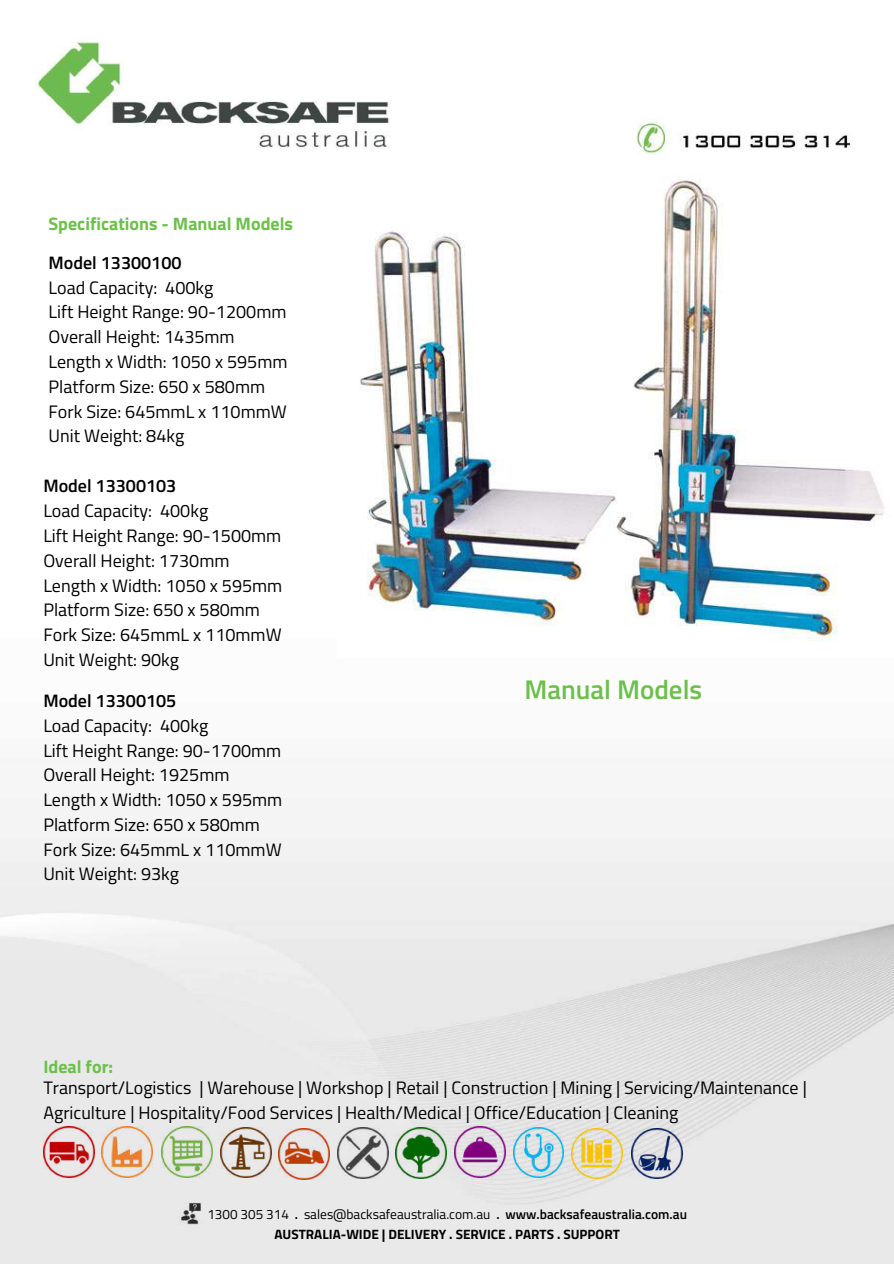
<style>
.page{position:relative;width:894px;height:1264px;background:#fff}
.page>*{position:absolute;margin:0;border:0;box-sizing:border-box;transform-origin:0 0}
.t1{font:600 27px "Titillium Web";color:#6cc04a}
.t2{font:18px/24.8px "Titillium Web";color:#000}
.t3{font:600 18px "Titillium Web";color:#000}
.t4{font:700 18px "Titillium Web";color:#6cc04a}
.t5{font:13.5px "Titillium Web";color:#000}
.t6{font:700 13.5px "Titillium Web";color:#000}
.s1{font-weight:600}
</style>
<div class="page">
<img style="left:0;top:41px;width:893px;height:1222px">
<img style="left:454px;top:1126px;width:51px;height:51px">
<img style="left:43px;top:1126px;width:51px;height:51px">
<img style="left:102px;top:1126px;width:50px;height:51px">
<img style="left:279px;top:1128px;width:50px;height:51px">
<img style="left:337px;top:1127px;width:51px;height:51px">
<img style="left:396px;top:1127px;width:50px;height:51px">
<img style="left:513px;top:1127px;width:50px;height:50px">
<img style="left:571px;top:1128px;width:51px;height:50px">
<img style="left:162px;top:1126px;width:50px;height:50px">
<img style="left:220px;top:1127px;width:51px;height:50px">
<img style="left:631px;top:1128px;width:51px;height:50px">
<img style="left:179px;top:1201px;width:24px;height:24px">
<img style="left:337px;top:172px;width:556px;height:485px">
<p class="t4" style="left:48px;top:209px;width:246px">Specifications - Manual Models</p>
<p class="t3" style="left:48px;top:248px;width:134px">Model 13300100</p>
<p class="t2" style="left:48px;top:274px;width:240px">Load Capacity: 400kg<br>Lift Height Range: 90-1200mm<br>Overall Height: 1435mm<br>Length x Width: 1050 x 595mm<br>Platform Size: 650 x 580mm<br>Fork Size: 645mmL x 110mmW<br>Unit Weight: 84kg</p>
<p class="t3" style="left:43px;top:472px;width:134px">Model 13300103</p>
<p class="t2" style="left:43px;top:498px;width:240px">Load Capacity: 400kg<br>Lift Height Range: 90-1500mm<br>Overall Height: 1730mm<br>Length x Width: 1050 x 595mm<br>Platform Size: 650 x 580mm<br>Fork Size: 645mmL x 110mmW<br>Unit Weight: 90kg</p>
<p class="t3" style="left:43px;top:686px;width:134px">Model 13300105</p>
<p class="t2" style="left:43px;top:712px;width:240px">Load Capacity: 400kg<br>Lift Height Range: 90-1700mm<br>Overall Height: 1925mm<br>Length x Width: 1050 x 595mm<br>Platform Size: 650 x 580mm<br>Fork Size: 645mmL x 110mmW<br>Unit Weight: 93kg</p>
<h1 class="t1" style="left:524px;top:668px;width:179px">Manual Models</h1>
<p class="t4" style="left:43px;top:1052px;width:71px">Ideal for:</p>
<p class="t2" style="left:43px;top:1075px;width:764px">Transport/Logistics | Warehouse | Workshop | Retail | Construction | Mining | Servicing/Maintenance |<br>Agriculture | Hospitality/Food Services | Health/Medical | Office/Education | Cleaning</p>
<p class="t5" style="left:207px;top:1203px;width:481px">1300 305 314 <span class="s1">.</span> sales@backsafeaustralia.com.au <span class="s1">. www.backsafeaustralia.com.au</span></p>
<p class="t6" style="left:274px;top:1223px;width:347px">AUSTRALIA-WIDE | DELIVERY . SERVICE . PARTS . SUPPORT</p>
</div>
